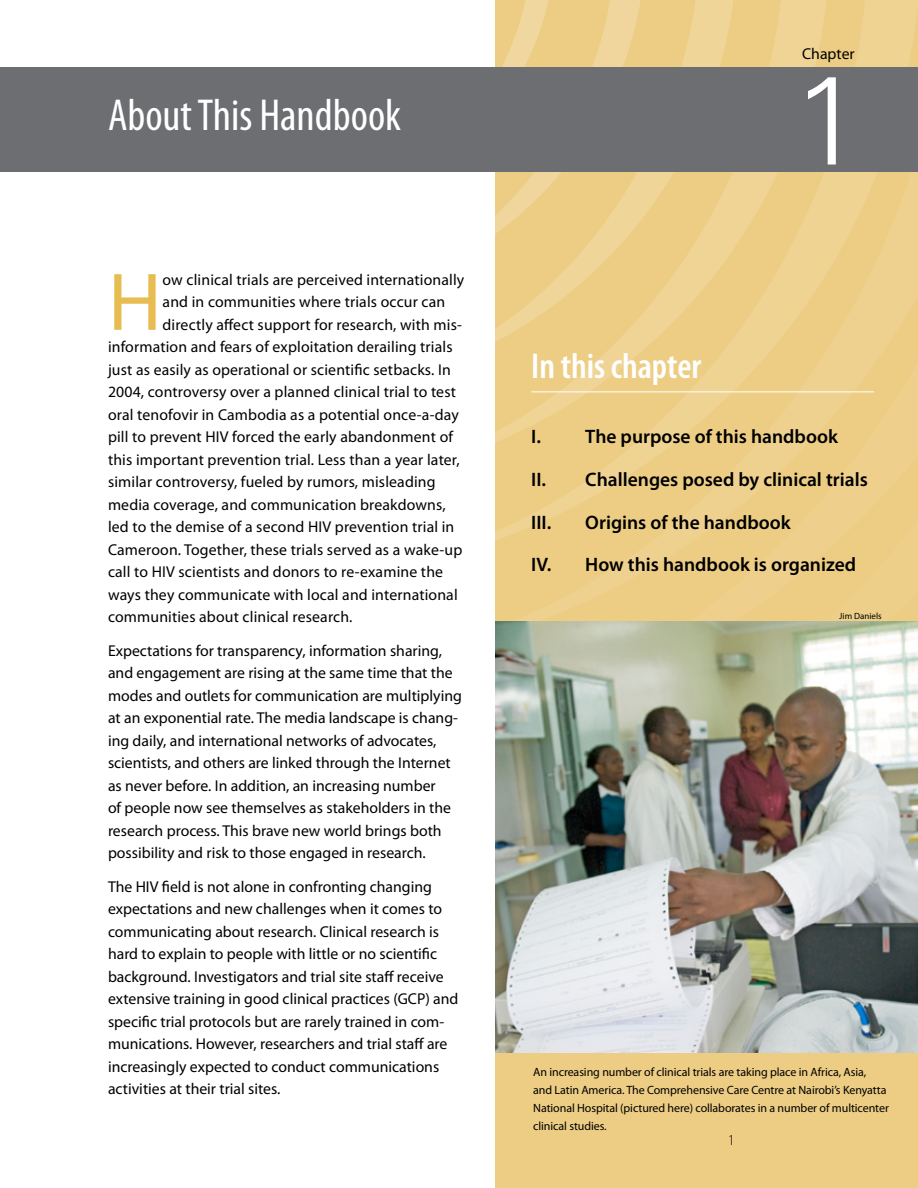
<style>
.page{position:relative;width:918px;height:1188px;background:#fff}
.page>*{position:absolute;margin:0;border:0;box-sizing:border-box;transform-origin:0 0}
.t1{font:300 126px "Univers";color:#fff}
.t2{font:82.5px "Myriad Pro";color:#e7bc51}
.t3{font:condensed 45px "Myriad Pro";color:#fff}
.t4{font:600 condensed 36px "Myriad Pro";color:#fff}
.t5{font:600 19.5px/42.8px "Myriad Pro";color:#000}
.t6{font:15.75px/22.5px "Myriad Pro";color:#000}
.t7{font:300 15px "Myriad Pro";color:#000}
.t8{font:12px/18px "Myriad Pro";letter-spacing:-.01em;color:#000}
.t9{font:9px "Myriad Pro";color:#000}
</style>
<div class="page">
<div style="left:495px;top:0;width:423px;height:1188px;background:#edcd84"></div>
<svg style="left:495px;top:0;width:423px;height:621px"></svg>
<svg style="left:281px;top:0;width:365px;height:303px"></svg>
<svg style="left:282px;top:0;width:273px;height:214px"></svg>
<div style="left:0;top:68px;width:918px;height:104px;background:#6d6e71"></div>
<hr style="left:531px;top:392px;width:343px;height:1px;background:#fff">
<img style="left:495px;top:621px;width:423px;height:432px">
<h3 class="t3" style="left:108px;top:88px;width:295px">About This Handbook</h3>
<h2 class="t2" style="left:108px;top:251px;width:55px">H</h2>
<p class="t6" style="left:163px;top:268px;width:303px">ow clinical trials are perceived internationally</p>
<p class="t6" style="left:163px;top:291px;width:284px">and in communities where trials occur can</p>
<p class="t6" style="left:163px;top:313px;width:301px">directly affect support for research, with mis-</p>
<p class="t6" style="left:108px;top:336px;width:346px">information and fears of exploitation derailing trials</p>
<p class="t6" style="left:108px;top:358px;width:344px">just as easily as operational or scientific setbacks. In</p>
<p class="t6" style="left:108px;top:381px;width:349px">2004, controversy over a planned clinical trial to test</p>
<p class="t6" style="left:108px;top:403px;width:353px">oral tenofovir in Cambodia as a potential once-a-day</p>
<p class="t6" style="left:108px;top:426px;width:347px">pill to prevent HIV forced the early abandonment of</p>
<p class="t6" style="left:108px;top:448px;width:353px">this important prevention trial. Less than a year later,</p>
<p class="t6" style="left:108px;top:471px;width:329px">similar controversy, fueled by rumors, misleading</p>
<p class="t6" style="left:108px;top:493px;width:339px">media coverage, and communication breakdowns,</p>
<p class="t6" style="left:108px;top:516px;width:348px">led to the demise of a second HIV prevention trial in</p>
<p class="t6" style="left:108px;top:538px;width:356px">Cameroon. Together, these trials served as a wake-up</p>
<p class="t6" style="left:108px;top:561px;width:337px">call to HIV scientists and donors to re-examine the</p>
<p class="t6" style="left:108px;top:583px;width:351px">ways they communicate with local and international</p>
<p class="t6" style="left:108px;top:606px;width:246px">communities about clinical research.</p>
<p class="t6" style="left:108px;top:639px;width:355px">Expectations for transparency, information sharing, and engagement are rising at the same time that the modes and outlets for communication are multiplying at an exponential rate. The media landscape is chang&shy;ing daily, and international networks of advocates, scientists, and others are linked through the Internet as never before. In addition, an increasing number<br>of people now see themselves as stakeholders in the research process. This brave new world brings both possibility and risk to those engaged in research.</p>
<p class="t6" style="left:108px;top:875px;width:352px">The HIV field is not alone in confronting changing expectations and new challenges when it comes to communicating about research. Clinical research is hard to explain to people with little or no scientific background. Investigators and trial site staff receive extensive training in good clinical practices (GCP) and specific trial protocols but are rarely trained in com&shy;munications. However, researchers and trial staff are increasingly expected to conduct communications activities at their trial sites.</p>
<p class="t6" style="left:802px;top:42px;width:54px">Chapter</p>
<h3 class="t4" style="left:531px;top:344px;width:172px">In this chapter</h3>
<h1 class="t1" style="left:793px;top:44px;width:72px">1</h1>
<p class="t5" style="left:531px;top:415px;width:338px">I. The purpose of this handbook<br>II. Challenges posed by clinical trials<br>III.</p>
<p class="t5" style="left:531px;top:500px;width:326px;text-align:center">Origins of the handbook<br>IV. How this handbook is organized</p>
<p class="t9" style="left:839px;top:610px;width:44px">Jim Daniels</p>
<p class="t8" style="left:533px;top:1062px;width:357px">An increasing number of clinical trials are taking place in Africa, Asia,<br>and Latin America. The Comprehensive Care Centre at Nairobi’s Kenyatta National Hospital (pictured here) collaborates in a number of multicenter clinical studies.</p>
<p class="t7" style="left:728px;top:1131px;width:9px">1</p>
</div>
